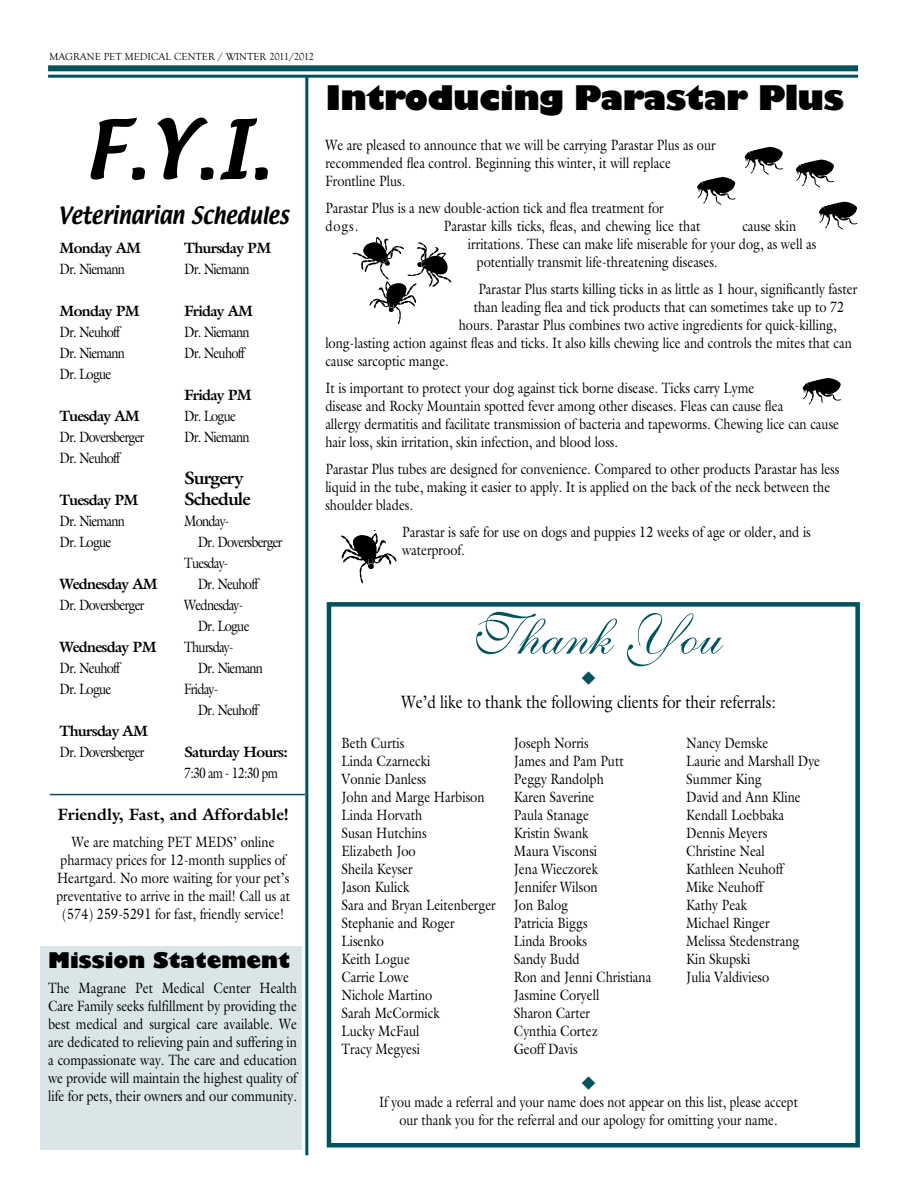
<style>
.page{position:relative;width:918px;height:1188px;background:#fff}
.page>*{position:absolute;margin:0;border:0;box-sizing:border-box;transform-origin:0 0}
.t1{font:72px "Textile";color:#000}
.t2{font:58.5px "Shelley Volante Script";color:#00535e}
.t3{font:800 33px "Gill Sans";letter-spacing:-.02em;color:#000}
.t4{font:21px "Textile";color:#000;scale:.9 1}
.t5{font:800 21px "Gill Sans";color:#000}
.t6{font:18px "Galliard C Rom";color:#000}
.t7{font:700 18px/21px "Galliard";letter-spacing:-.05em;color:#000}
.t8{font:700 16.5px "Galliard";color:#000}
.t9{font:15px/18px "Galliard C Rom";color:#000}
.t10{font:15px/21px "Galliard C Rom";letter-spacing:-.05em;color:#000}
.t11{font:700 15px "Galliard";letter-spacing:-.05em;color:#000}
.t12{font:15px "Galliard C Rom";color:#000;scale:.95 1}
.t13{font:10.5px "Goudy Old Style T";color:#000}
</style>
<div class="page">
<div style="left:40px;top:946px;width:262px;height:204px;background:#d9e5e7"></div>
<div style="left:48px;top:65px;width:810px;height:6px;background:#00535e"></div>
<hr style="left:48px;top:75px;width:810px;height:3px;background:#00535e">
<hr style="left:305px;top:77px;width:3px;height:1078px;background:#00535e">
<hr style="left:50px;top:794px;width:255px;height:1px;background:#00535e">
<svg style="left:353px;top:237px;width:98px;height:87px"></svg>
<svg style="left:697px;top:177px;width:39px;height:28px"></svg>
<svg style="left:744px;top:147px;width:39px;height:28px"></svg>
<svg style="left:796px;top:159px;width:38px;height:28px"></svg>
<svg style="left:819px;top:202px;width:39px;height:28px"></svg>
<div style="left:327px;top:602px;width:533px;height:546px;border:4px solid #00535e"></div>
<svg style="left:802px;top:378px;width:39px;height:27px"></svg>
<svg style="left:341px;top:533px;width:56px;height:50px"></svg>
<p class="t13" style="left:50px;top:51px;width:266px">MAGRANE PET MEDICAL CENTER / WINTER 2011/2012</p>
<h1 class="t1" style="left:84px;top:99px;width:188px">F.Y.I.</h1>
<h3 class="t4" style="left:58px;top:200px;width:258px">Veterinarian Schedules</h3>
<p class="t11" style="left:60px;top:238px;width:83px">Monday AM</p>
<p class="t10" style="left:60px;top:258px;width:67px">Dr. Niemann</p>
<p class="t11" style="left:60px;top:301px;width:82px">Monday PM</p>
<p class="t10" style="left:60px;top:321px;width:67px">Dr. Neuhoff<br>Dr. Niemann<br>Dr. Logue</p>
<p class="t11" style="left:60px;top:406px;width:82px">Tuesday AM</p>
<p class="t10" style="left:60px;top:426px;width:86px">Dr. Doversberger<br>Dr. Neuhoff</p>
<p class="t11" style="left:60px;top:490px;width:80px">Tuesday PM</p>
<p class="t10" style="left:60px;top:510px;width:67px">Dr. Niemann<br>Dr. Logue</p>
<p class="t11" style="left:60px;top:574px;width:100px">Wednesday AM</p>
<p class="t10" style="left:60px;top:594px;width:86px">Dr. Doversberger</p>
<p class="t11" style="left:60px;top:637px;width:99px">Wednesday PM</p>
<p class="t10" style="left:60px;top:657px;width:62px">Dr. Neuhoff<br>Dr. Logue</p>
<p class="t11" style="left:60px;top:721px;width:90px">Thursday AM</p>
<p class="t10" style="left:60px;top:741px;width:86px">Dr. Doversberger</p>
<p class="t11" style="left:184px;top:238px;width:89px">Thursday PM</p>
<p class="t10" style="left:184px;top:258px;width:67px">Dr. Niemann</p>
<p class="t11" style="left:184px;top:301px;width:70px">Friday AM</p>
<p class="t10" style="left:184px;top:321px;width:67px">Dr. Niemann<br>Dr. Neuhoff</p>
<p class="t11" style="left:184px;top:385px;width:69px">Friday PM</p>
<p class="t10" style="left:184px;top:405px;width:67px">Dr. Logue<br>Dr. Niemann</p>
<p class="t7" style="left:184px;top:467px;width:68px">Surgery<br>Schedule</p>
<p class="t9" style="left:184px;top:512px;width:47px">Monday-</p>
<p class="t10" style="left:198px;top:531px;width:86px">Dr. Doversberger</p>
<p class="t10" style="left:184px;top:552px;width:46px">Tuesday-</p>
<p class="t10" style="left:198px;top:573px;width:62px">Dr. Neuhoff</p>
<p class="t10" style="left:184px;top:594px;width:61px">Wednesday-</p>
<p class="t9" style="left:198px;top:617px;width:53px">Dr. Logue</p>
<p class="t10" style="left:184px;top:636px;width:51px">Thursday-</p>
<p class="t10" style="left:198px;top:657px;width:67px">Dr. Niemann</p>
<p class="t9" style="left:184px;top:680px;width:36px">Friday-</p>
<p class="t10" style="left:198px;top:699px;width:62px">Dr. Neuhoff</p>
<p class="t11" style="left:184px;top:742px;width:105px">Saturday Hours:</p>
<p class="t12" style="left:184px;top:764px;width:100px">7:30 am - 12:30 pm</p>
<p class="t8" style="left:58px;top:804px;width:233px">Friendly, Fast, and Affordable!</p>
<p class="t9" style="left:56px;top:833px;width:235px;text-align:center">We are matching PET MEDS’ online pharmacy prices for 12-month supplies of Heartgard. No more waiting for your pet’s preventative to arrive in the mail! Call us at (574) 259-5291 for fast, friendly service!</p>
<h3 class="t5" style="left:48px;top:947px;width:243px">Mission Statement</h3>
<p class="t9" style="left:48px;top:979px;width:250px;text-align:justify">The Magrane Pet Medical Center Health Care Family seeks fulfillment by providing the best medical and surgical care available. We are dedicated to relieving pain and suffering in a compassionate way. The care and education we provide will maintain the highest quality of life for pets, their owners and our community.</p>
<h3 class="t3" style="left:325px;top:77px;width:520px">Introducing Parastar Plus</h3>
<p class="t9" style="left:325px;top:135px;width:392px">We are pleased to announce that we will be carrying Parastar Plus as our recommended flea control. Beginning this winter, it will replace<br>Frontline Plus.</p>
<p class="t9" style="left:325px;top:198px;width:340px">Parastar Plus is a new double-action tick and flea treatment for dogs.</p>
<p class="t9" style="left:444px;top:216px;width:258px">Parastar kills ticks, fleas, and chewing lice that</p>
<p class="t9" style="left:742px;top:216px;width:55px">cause skin</p>
<p class="t9" style="left:468px;top:234px;width:350px">irritations. These can make life miserable for your dog, as well as</p>
<p class="t9" style="left:477px;top:252px;width:242px">potentially transmit life-threatening diseases.</p>
<p class="t9" style="left:478px;top:279px;width:380px">Parastar Plus starts killing ticks in as little as 1 hour, significantly faster</p>
<p class="t9" style="left:474px;top:297px;width:372px">than leading flea and tick products that can sometimes take up to 72</p>
<p class="t9" style="left:459px;top:315px;width:379px">hours. Parastar Plus combines two active ingredients for quick-killing,</p>
<p class="t9" style="left:325px;top:333px;width:528px">long-lasting action against fleas and ticks. It also kills chewing lice and controls the mites that can</p>
<p class="t9" style="left:325px;top:351px;width:125px">cause sarcoptic mange.</p>
<p class="t9" style="left:325px;top:378px;width:515px">It is important to protect your dog against tick borne disease. Ticks carry Lyme<br>disease and Rocky Mountain spotted fever among other diseases. Fleas can cause flea<br>allergy dermatitis and facilitate transmission of bacteria and tapeworms. Chewing lice can cause hair loss, skin irritation, skin infection, and blood loss.</p>
<p class="t9" style="left:325px;top:459px;width:516px">Parastar Plus tubes are designed for convenience. Compared to other products Parastar has less liquid in the tube, making it easier to apply. It is applied on the back of the neck between the shoulder blades.</p>
<p class="t9" style="left:402px;top:522px;width:410px">Parastar is safe for use on dogs and puppies 12 weeks of age or older, and is waterproof.</p>
<h2 class="t2" style="left:464px;top:601px;width:250px">Thank You</h2>
<p class="t6" style="left:401px;top:691px;width:376px">We’d like to thank the following clients for their referrals:</p>
<p class="t9" style="left:342px;top:734px;width:156px">Beth Curtis<br>Linda Czarnecki<br>Vonnie Danless<br>John and Marge Harbison<br>Linda Horvath<br>Susan Hutchins<br>Elizabeth Joo<br>Sheila Keyser<br>Jason Kulick<br>Sara and Bryan Leitenberger<br>Stephanie and Roger<br>Lisenko<br>Keith Logue<br>Carrie Lowe<br>Nichole Martino<br>Sarah McCormick<br>Lucky McFaul<br>Tracy Megyesi</p>
<p class="t9" style="left:514px;top:734px;width:139px">Joseph Norris<br>James and Pam Putt<br>Peggy Randolph<br>Karen Saverine<br>Paula Stanage<br>Kristin Swank<br>Maura Visconsi<br>Jena Wieczorek<br>Jennifer Wilson<br>Jon Balog<br>Patricia Biggs<br>Linda Brooks<br>Sandy Budd<br>Ron and Jenni Christiana<br>Jasmine Coryell<br>Sharon Carter<br>Cynthia Cortez<br>Geoff Davis</p>
<p class="t9" style="left:686px;top:734px;width:135px">Nancy Demske<br>Laurie and Marshall Dye<br>Summer King<br>David and Ann Kline<br>Kendall Loebbaka<br>Dennis Meyers<br>Christine Neal<br>Kathleen Neuhoff<br>Mike Neuhoff<br>Kathy Peak<br>Michael Ringer<br>Melissa Stedenstrang<br>Kin Skupski<br>Julia Valdivieso</p>
<p class="t9" style="left:379px;top:1093px;width:420px;text-align:center">If you made a referral and your name does not appear on this list, please accept our thank you for the referral and our apology for omitting your name.</p>
</div>
